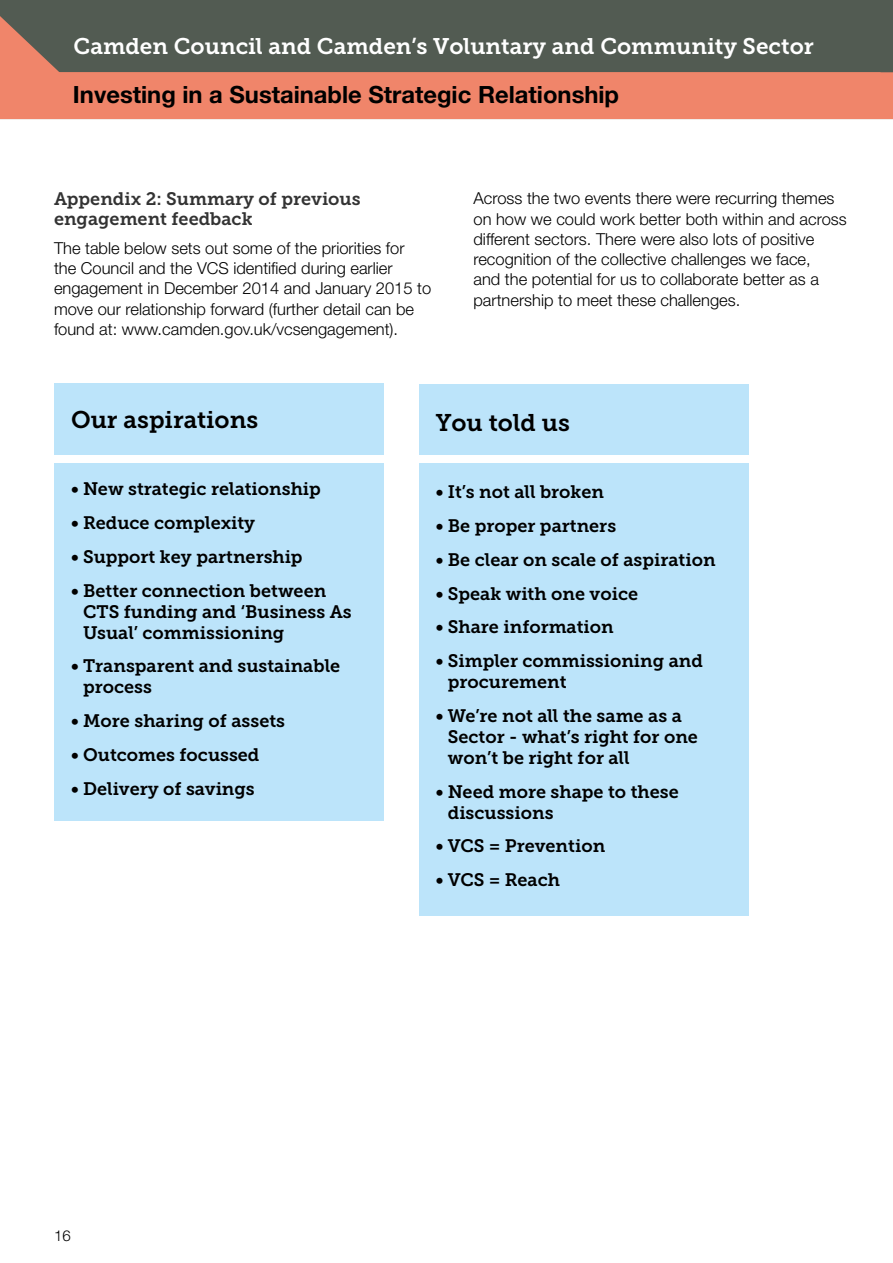
<style>
.page{position:relative;width:893px;height:1263px;background:#fff}
.page>*{position:absolute;margin:0;border:0;box-sizing:border-box;transform-origin:0 0}
.t1{font:24px "Museo Slab 700";color:#000}
.t2{font:700 23.7px "Helvetica Neue";color:#000}
.t3{font:22.5px "Museo Slab 700";color:#fff}
.t4{font:18px/21px "Museo Slab 700";color:#000}
.t5{font:18px/20.2px "Museo Slab 700";color:#333}
.t6{font:300 16.5px/20.2px "Helvetica Neue";color:#000}
.t7{font:300 15px "Helvetica Neue";color:#000}
</style>
<div class="page">
<svg style="left:0;top:0;width:893px;height:119px;background:#926c5b"></svg>
<div style="left:54px;top:384px;width:330px;height:437px;background:#bce4fa"></div>
<div style="left:419px;top:384px;width:329px;height:531px;background:#bce4fa"></div>
<div style="left:43px;top:455px;width:718px;height:8px;background:#fff"></div>
<p class="t3" style="left:74px;top:33px;width:742px">Camden Council and Camden’s Voluntary and Community Sector</p>
<h2 class="t2" style="left:73px;top:79px;width:548px">Investing in a Sustainable Strategic Relationship</h2>
<p class="t5" style="left:54px;top:189px;width:308px">Appendix 2: Summary of previous engagement feedback</p>
<p class="t6" style="left:54px;top:237px;width:379px">The table below sets out some of the priorities for<br>the Council and the VCS identified during earlier engagement in December 2014 and January 2015 to move our relationship forward (further detail can be found at: www.camden.gov.uk/vcsengagement).</p>
<p class="t6" style="left:473px;top:188px;width:375px">Across the two events there were recurring themes on how we could work better both within and across different sectors. There were also lots of positive recognition of the collective challenges we face,<br>and the potential for us to collaborate better as a partnership to meet these challenges.</p>
<h1 class="t1" style="left:71px;top:406px;width:189px">Our aspirations</h1>
<p class="t4" style="left:71px;top:479px;width:251px">• New strategic relationship</p>
<p class="t4" style="left:71px;top:512px;width:186px">• Reduce complexity</p>
<p class="t4" style="left:71px;top:546px;width:233px">• Support key partnership</p>
<p class="t4" style="left:83px;top:580px;width:270px;text-indent:-12px">• Better connection between<br>CTS funding and ‘Business As<br>Usual’ commissioning</p>
<p class="t4" style="left:83px;top:656px;width:259px;text-indent:-12px">• Transparent and sustainable process</p>
<p class="t4" style="left:71px;top:710px;width:216px">• More sharing of assets</p>
<p class="t4" style="left:71px;top:744px;width:190px">• Outcomes focussed</p>
<p class="t4" style="left:71px;top:778px;width:185px">• Delivery of savings</p>
<h1 class="t1" style="left:436px;top:409px;width:136px">You told us</h1>
<p class="t4" style="left:436px;top:482px;width:170px">• It’s not all broken</p>
<p class="t4" style="left:436px;top:515px;width:182px">• Be proper partners</p>
<p class="t4" style="left:436px;top:549px;width:281px">• Be clear on scale of aspiration</p>
<p class="t4" style="left:436px;top:583px;width:204px">• Speak with one voice</p>
<p class="t4" style="left:436px;top:617px;width:180px">• Share information</p>
<p class="t4" style="left:448px;top:650px;width:257px;text-indent:-12px">• Simpler commissioning and procurement</p>
<p class="t4" style="left:448px;top:705px;width:252px;text-indent:-12px">• We’re not all the same as a<br>Sector - what’s right for one won’t be right for all</p>
<p class="t4" style="left:448px;top:781px;width:232px;text-indent:-12px">• Need more shape to these discussions</p>
<p class="t4" style="left:436px;top:836px;width:171px">• VCS = Prevention</p>
<p class="t4" style="left:436px;top:870px;width:126px">• VCS = Reach</p>
<p class="t7" style="left:54px;top:1226px;width:18px">16</p>
</div>
